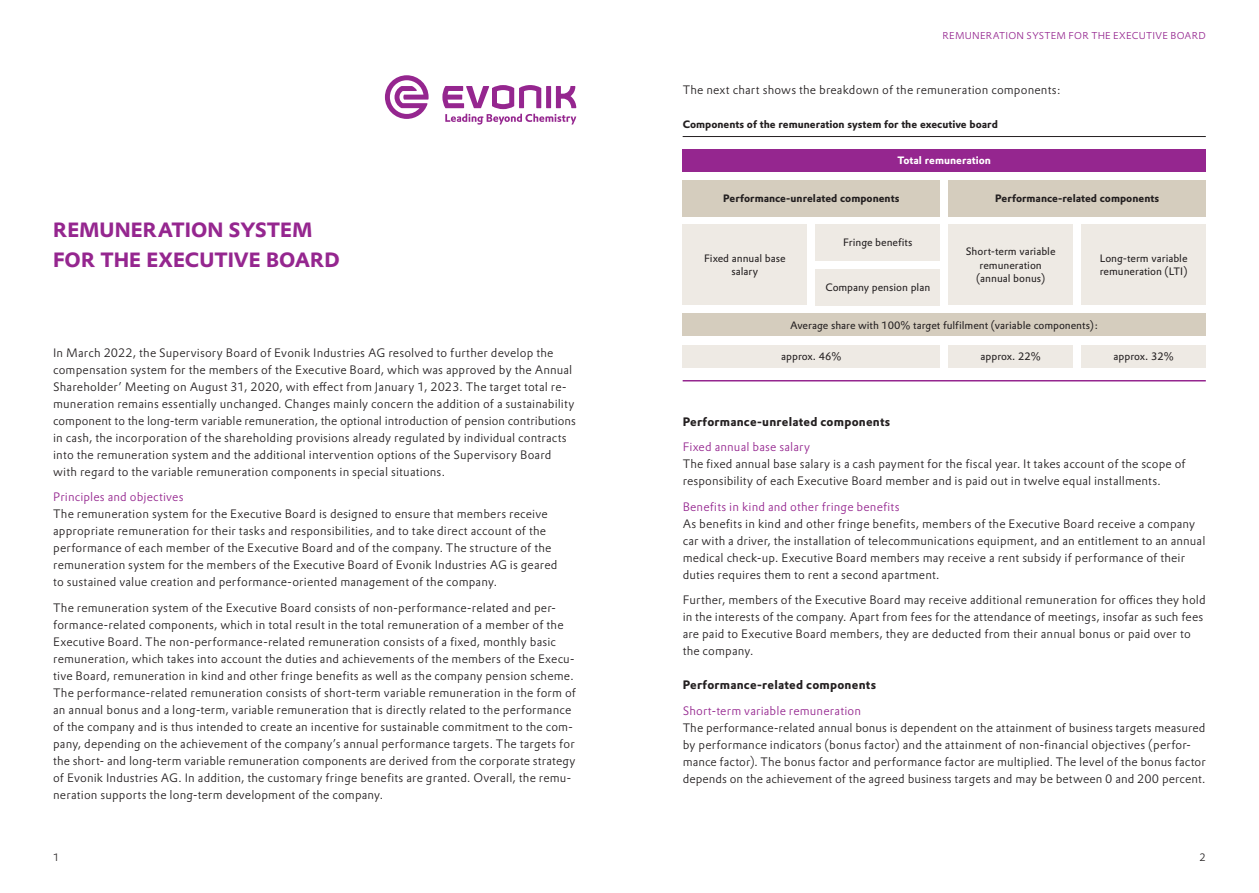
<style>
.page{position:relative;width:1259px;height:893px;background:#fff}
.page>*{position:absolute;margin:0;border:0;box-sizing:border-box;transform-origin:0 0}
.t1{font:700 20.25px/30px "Evonik Prokyon";color:#95268f}
.t2{font:300 12px/17px "Evonik Prokyon";letter-spacing:.015em;color:#231f20}
.t3{font:300 12px "Evonik Prokyon";letter-spacing:.015em;color:#95268f}
.t4{font:700 12px "Evonik Prokyon";letter-spacing:.02em;color:#231f20}
.t5{font:10.5px/13.5px "Evonik Prokyon";color:#231f20;text-align:center}
.t6{font:700 10.5px "Evonik Prokyon";color:#231f20}
.t7{font:700 10.5px "Evonik Prokyon";color:#fff}
.t8{font:300 10.5px "Evonik Prokyon";color:#231f20}
.t9{font:300 9.75px "Evonik Prokyon";letter-spacing:.03em;color:#95268f}
</style>
<div class="page">
<hr style="left:682px;top:380px;width:523px;height:1px;background:#95268f">
<div style="left:682px;top:149px;width:523px;height:23px;background:#95268f"></div>
<div style="left:682px;top:225px;width:125px;height:80px;background:#eeeae4"></div>
<div style="left:815px;top:225px;width:125px;height:36px;background:#eeeae4"></div>
<div style="left:948px;top:225px;width:125px;height:80px;background:#eeeae4"></div>
<div style="left:1081px;top:225px;width:124px;height:80px;background:#eeeae4"></div>
<div style="left:815px;top:269px;width:125px;height:36px;background:#eeeae4"></div>
<div style="left:682px;top:180px;width:258px;height:36px;background:#d5cdbe"></div>
<div style="left:948px;top:180px;width:257px;height:36px;background:#d5cdbe"></div>
<hr style="left:682px;top:136px;width:523px;height:1px;background:#231f20">
<div style="left:682px;top:345px;width:258px;height:22px;background:#eeeae4"></div>
<div style="left:682px;top:314px;width:523px;height:22px;background:#d5cdbe"></div>
<div style="left:948px;top:345px;width:125px;height:22px;background:#eeeae4"></div>
<div style="left:1081px;top:345px;width:124px;height:22px;background:#eeeae4"></div>
<svg style="left:442px;top:85px;width:134px;height:40px"></svg>
<svg style="left:385px;top:75px;width:43px;height:44px"></svg>
<h1 class="t1" style="left:53px;top:214px;width:288px">REMUNERATION SYSTEM<br>FOR THE EXECUTIVE BOARD</h1>
<p class="t2" style="left:53px;top:343px;width:524px">In March 2022, the Supervisory Board of Evonik Industries AG resolved to further develop the compensation system for the members of the Executive Board, which was approved by the Annual Shareholder’ Meeting on August 31, 2020, with effect from January 1, 2023. The target total re&shy;muneration remains essentially unchanged. Changes mainly concern the addition of a sustainability component to the long-term variable remuneration, the optional introduction of pension contributions in cash, the incorporation of the shareholding provisions already regulated by individual contracts into the remuneration system and the additional intervention options of the Supervisory Board with regard to the variable remuneration components in special situations.</p>
<p class="t3" style="left:53px;top:488px;width:132px">Principles and objectives</p>
<p class="t2" style="left:53px;top:505px;width:506px">The remuneration system for the Executive Board is designed to ensure that members receive appropriate remuneration for their tasks and responsibilities, and to take direct account of the performance of each member of the Executive Board and of the company. The structure of the remuneration system for the members of the Executive Board of Evonik Industries AG is geared to sustained value creation and performance-oriented management of the company.</p>
<p class="t2" style="left:53px;top:599px;width:524px">The remuneration system of the Executive Board consists of non-performance-related and per&shy;formance-related components, which in total result in the total remuneration of a member of the Executive Board. The non-performance-related remuneration consists of a fixed, monthly basic remuneration, which takes into account the duties and achievements of the members of the Execu&shy;tive Board, remuneration in kind and other fringe benefits as well as the company pension scheme.<br>The performance-related remuneration consists of short-term variable remuneration in the form of an annual bonus and a long-term, variable remuneration that is directly related to the performance of the company and is thus intended to create an incentive for sustainable commitment to the com&shy;pany, depending on the achievement of the company’s annual performance targets. The targets for the short- and long-term variable remuneration components are derived from the corporate strategy of Evonik Industries AG. In addition, the customary fringe benefits are granted. Overall, the remu&shy;neration supports the long-term development of the company.</p>
<p class="t8" style="left:53px;top:849px;width:8px">1</p>
<p class="t9" style="left:942px;top:28px;width:265px">REMUNERATION SYSTEM FOR THE EXECUTIVE BOARD</p>
<p class="t2" style="left:682px;top:81px;width:380px">The next chart shows the breakdown of the remuneration components:</p>
<p class="t6" style="left:682px;top:115px;width:317px">Components of the remuneration system for the executive board</p>
<p class="t7" style="left:897px;top:152px;width:95px">Total remuneration</p>
<p class="t6" style="left:723px;top:190px;width:178px">Performance-unrelated components</p>
<p class="t6" style="left:995px;top:190px;width:165px">Performance-related components</p>
<p class="t5" style="left:704px;top:251px;width:83px">Fixed annual base salary</p>
<p class="t5" style="left:843px;top:235px;width:71px">Fringe benefits</p>
<p class="t5" style="left:825px;top:280px;width:106px">Company pension plan</p>
<p class="t5" style="left:966px;top:244px;width:91px">Short-term variable remuneration (annual bonus)</p>
<p class="t5" style="left:1099px;top:251px;width:89px;text-align:left">Long-term variable remuneration (LTI)</p>
<p class="t5" style="left:790px;top:318px;width:310px">Average share with 100% target fulfilment (variable components):</p>
<p class="t5" style="left:980px;top:349px;width:62px">approx. 22%</p>
<p class="t5" style="left:1113px;top:349px;width:62px">approx. 32%</p>
<p class="t5" style="left:781px;top:349px;width:62px">approx. 46%</p>
<p class="t4" style="left:682px;top:412px;width:209px">Performance-unrelated components</p>
<p class="t3" style="left:682px;top:438px;width:129px">Fixed annual base salary</p>
<p class="t2" style="left:682px;top:455px;width:504px">The fixed annual base salary is a cash payment for the fiscal year. It takes account of the scope of responsibility of each Executive Board member and is paid out in twelve equal installments.</p>
<p class="t3" style="left:682px;top:497px;width:218px">Benefits in kind and other fringe benefits</p>
<p class="t2" style="left:682px;top:514px;width:524px">As benefits in kind and other fringe benefits, members of the Executive Board receive a company car with a driver, the installation of telecommunications equipment, and an entitlement to an annual medical check-up. Executive Board members may receive a rent subsidy if performance of their duties requires them to rent a second apartment.</p>
<p class="t2" style="left:682px;top:591px;width:524px">Further, members of the Executive Board may receive additional remuneration for offices they hold in the interests of the company. Apart from fees for the attendance of meetings, insofar as such fees are paid to Executive Board members, they are deducted from their annual bonus or paid over to the company.</p>
<p class="t4" style="left:682px;top:675px;width:195px">Performance-related components</p>
<p class="t3" style="left:682px;top:701px;width:180px">Short-term variable remuneration</p>
<p class="t2" style="left:682px;top:718px;width:524px">The performance-related annual bonus is dependent on the attainment of business targets measured by performance indicators (bonus factor) and the attainment of non-financial objectives (perfor&shy;mance factor). The bonus factor and performance factor are multiplied. The level of the bonus factor depends on the achievement of the agreed business targets and may be between 0 and 200 percent.</p>
<p class="t8" style="left:1199px;top:849px;width:8px">2</p>
</div>
